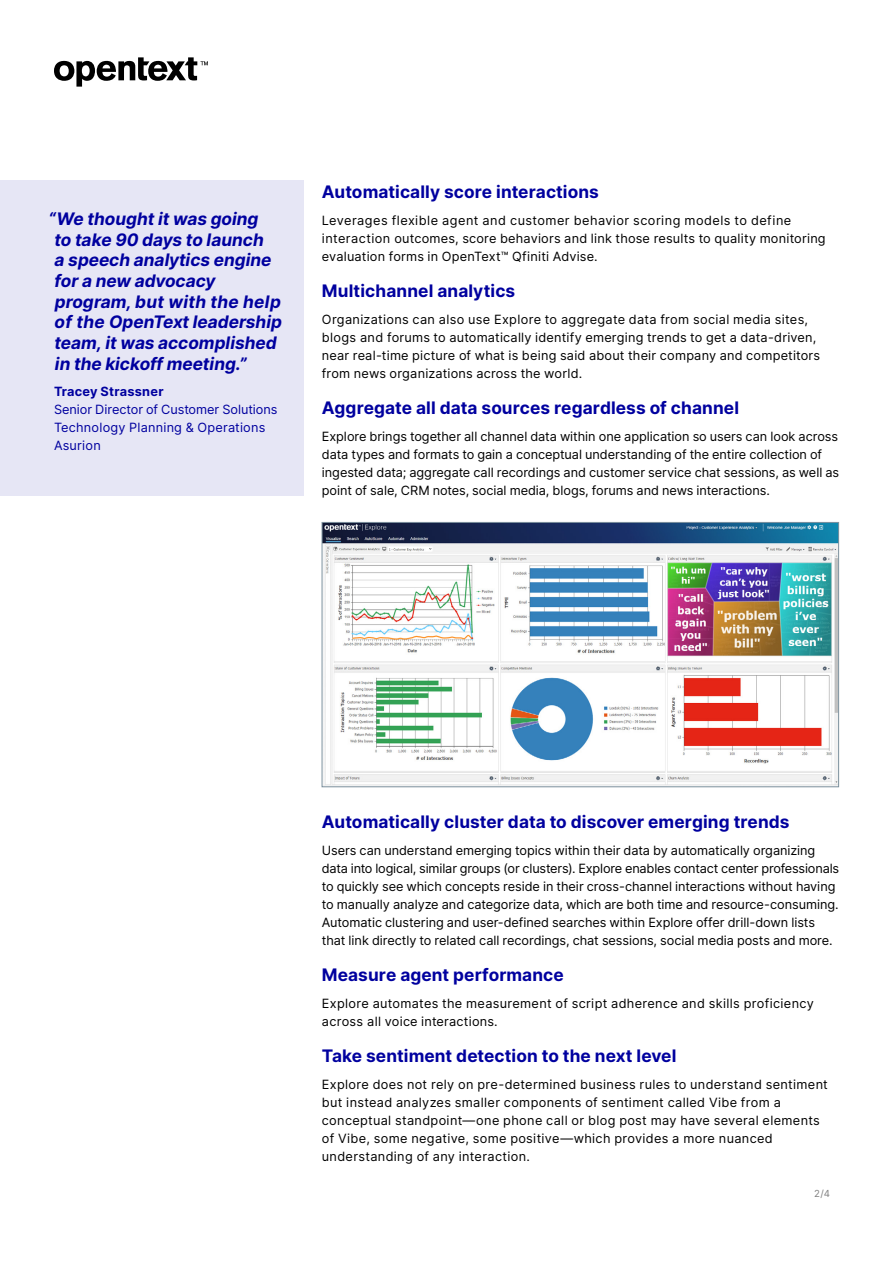
<style>
.page{position:relative;width:893px;height:1263px;background:#fff}
.page>*{position:absolute;margin:0;border:0;box-sizing:border-box;transform-origin:0 0}
.t1{font:700 17.25px "Inter";letter-spacing:.005em;color:#00009f}
.Sidebar_quote{font:italic 700 17.25px/20.7px "Inter";letter-spacing:-.005em;color:#00009f}
.Body{font:12.75px/18px "Inter";color:#000}
.Body-2{font:12.75px/18px "Inter";letter-spacing:.025em;color:#000}
.Body-3{font:12.75px/18px "Inter";letter-spacing:.02em;color:#000}
.Body-4{font:12.75px/18px "Inter";letter-spacing:.005em;color:#00009f}
.t2{font:9.75px "Inter";color:#808080}
.s1{font-weight:700}
</style>
<div class="page">
<svg style="left:54px;top:57px;width:154px;height:30px"></svg>
<img style="left:324px;top:524px;width:513px;height:261px">
<div style="left:322px;top:522px;width:517px;height:265px;border:1px solid #7e929f"></div>
<div style="left:0;top:180px;width:304px;height:315px;background:#e6e6f5"></div>
<p class="Sidebar_quote" style="left:54px;top:208px;width:229px;text-indent:-6px">“We thought it was going<br>to take 90 days to launch<br>a speech analytics engine for a new advocacy program, but with the help of the OpenText leadership team, it was accomplished in the kickoff meeting.”</p>
<p class="Body-4" style="left:54px;top:382px;width:225px"><span class="s1">Tracey Strassner<br></span>Senior Director of Customer Solutions<br>Technology Planning &amp; Operations<br>Asurion</p>
<h3 class="t1" style="left:322px;top:179px;width:279px">Automatically score interactions</h3>
<p class="Body-3" style="left:322px;top:211px;width:505px">Leverages flexible agent and customer behavior scoring models to define interaction outcomes, score behaviors and link those results to quality monitoring evaluation forms in OpenText™ Qfiniti Advise.</p>
<h3 class="t1" style="left:322px;top:278px;width:195px">Multichannel analytics</h3>
<p class="Body" style="left:322px;top:310px;width:500px">Organizations can also use Explore to aggregate data from social media sites, blogs and forums to automatically identify emerging trends to get a data-driven, near real-time picture of what is being said about their company and competitors from news organizations across the world.</p>
<h3 class="t1" style="left:322px;top:395px;width:419px">Aggregate all data sources regardless of channel</h3>
<p class="Body" style="left:322px;top:427px;width:519px">Explore brings together all channel data within one application so users can look across data types and formats to gain a conceptual understanding of the entire collection of ingested data; aggregate call recordings and customer service chat sessions, as well as point of sale, CRM notes, social media, blogs, forums and news interactions.</p>
<h3 class="t1" style="left:322px;top:809px;width:469px">Automatically cluster data to discover emerging trends</h3>
<p class="Body" style="left:322px;top:841px;width:519px">Users can understand emerging topics within their data by automatically organizing data into logical, similar groups (or clusters). Explore enables contact center professionals to quickly see which concepts reside in their cross-channel interactions without having to manually analyze and categorize data, which are both time and resource-consuming.<br>Automatic clustering and user-defined searches within Explore offer drill-down lists that link directly to related call recordings, chat sessions, social media posts and more.</p>
<h3 class="t1" style="left:322px;top:962px;width:243px">Measure agent performance</h3>
<p class="Body-2" style="left:322px;top:994px;width:493px">Explore automates the measurement of script adherence and skills proficiency across all voice interactions.</p>
<h3 class="t1" style="left:322px;top:1043px;width:356px">Take sentiment detection to the next level</h3>
<p class="Body-2" style="left:322px;top:1075px;width:508px">Explore does not rely on pre-determined business rules to understand sentiment but instead analyzes smaller components of sentiment called Vibe from a conceptual standpoint—one phone call or blog post may have several elements of Vibe, some negative, some positive—which provides a more nuanced understanding of any interaction.</p>
<p class="t2" style="left:814px;top:1186px;width:17px">2/4</p>
</div>
